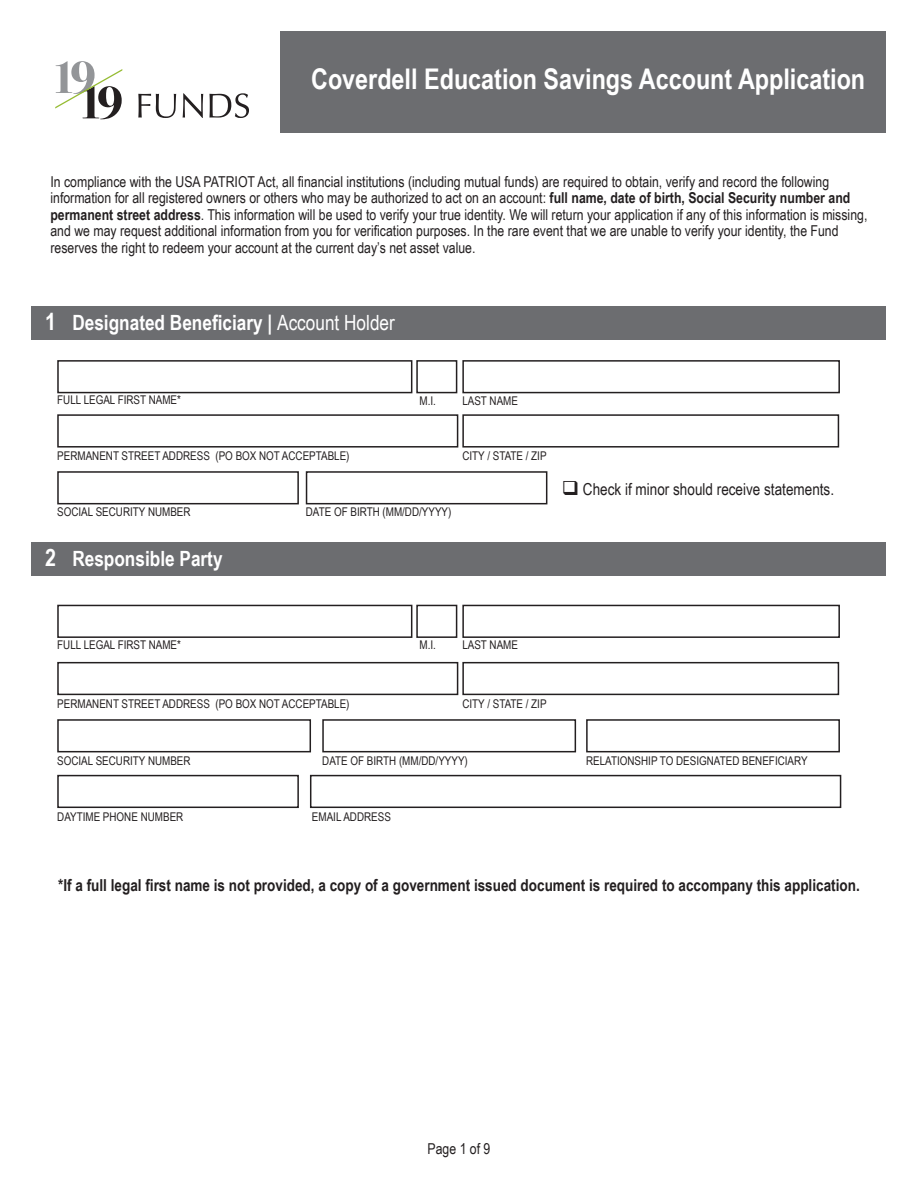
<style>
.page{position:relative;width:918px;height:1188px;background:#fff}
.page>*{position:absolute;margin:0;border:0;box-sizing:border-box;transform-origin:0 0}
.t1{font:700 28.5px "Arial Narrow";color:#fff}
.t2{font:700 21px "Arial Narrow";color:#fff}
.t3{font:700 16.5px "Arial Narrow";color:#231f20}
.t4{font:16.5px "Arial Narrow";color:#231f20}
.t5{font:15px/16.5px "Arial Narrow";color:#231f20}
.t6{font:12px "Arial Narrow";color:#231f20}
.s1{font-weight:700}
.s2{font-size:24px}
.s3{font-weight:400}
</style>
<div class="page">
<div style="left:280px;top:32px;width:606px;height:101px;background:#6c6d70"></div>
<div style="left:57px;top:360px;width:355px;height:33px;border:2px solid #231f20"></div>
<div style="left:57px;top:471px;width:242px;height:33px;border:2px solid #231f20"></div>
<div style="left:57px;top:775px;width:242px;height:33px;border:2px solid #231f20"></div>
<div style="left:310px;top:775px;width:531px;height:33px;border:2px solid #231f20"></div>
<div style="left:306px;top:471px;width:241px;height:33px;border:2px solid #231f20"></div>
<div style="left:57px;top:414px;width:401px;height:34px;border:2px solid #231f20"></div>
<div style="left:462px;top:414px;width:377px;height:34px;border:2px solid #231f20"></div>
<div style="left:416px;top:360px;width:41px;height:33px;border:2px solid #231f20"></div>
<div style="left:462px;top:360px;width:378px;height:33px;border:2px solid #231f20"></div>
<div style="left:32px;top:542px;width:854px;height:34px;background:#6c6d70"></div>
<div style="left:57px;top:605px;width:355px;height:33px;border:2px solid #231f20"></div>
<div style="left:57px;top:719px;width:254px;height:33px;border:2px solid #231f20"></div>
<div style="left:322px;top:719px;width:254px;height:33px;border:2px solid #231f20"></div>
<div style="left:57px;top:662px;width:401px;height:33px;border:2px solid #231f20"></div>
<div style="left:462px;top:662px;width:377px;height:33px;border:2px solid #231f20"></div>
<div style="left:416px;top:605px;width:41px;height:33px;border:2px solid #231f20"></div>
<div style="left:462px;top:605px;width:378px;height:33px;border:2px solid #231f20"></div>
<div style="left:586px;top:719px;width:254px;height:33px;border:2px solid #231f20"></div>
<svg style="left:138px;top:94px;width:38px;height:24px"></svg>
<svg style="left:183px;top:93px;width:20px;height:25px"></svg>
<svg style="left:209px;top:93px;width:40px;height:25px"></svg>
<svg style="left:55px;top:61px;width:67px;height:58px"></svg>
<div style="left:32px;top:306px;width:854px;height:34px;background:#6c6d70"></div>
<p class="t1" style="left:311px;top:57px;width:556px">Coverdell Education Savings Account Application</p>
<p class="t5" style="left:50px;top:173px;width:819px">In compliance with the USA PATRIOT Act, all financial institutions (including mutual funds) are required to obtain, verify and record the following information for all registered owners or others who may be authorized to act on an account: <span class="s1">full name, date of birth, Social Security number and permanent street address</span>. This information will be used to verify your true identity. We will return your application if any of this information is missing, and we may request additional information from you for verification purposes. In the rare event that we are unable to verify your identity, the Fund reserves the right to redeem your account at the current day’s net asset value.</p>
<p class="t2" style="left:45px;top:307px;width:351px"><span class="s2">1</span> Designated Beneficiary | <span class="s3">Account Holder</span></p>
<p class="t6" style="left:57px;top:391px;width:125px">FULL LEGAL FIRST NAME*</p>
<p class="t6" style="left:420px;top:392px;width:18px">M.I.</p>
<p class="t6" style="left:462px;top:392px;width:57px">LAST NAME</p>
<p class="t6" style="left:57px;top:447px;width:294px">PERMANENT STREET ADDRESS (PO BOX NOT ACCEPTABLE)</p>
<p class="t6" style="left:462px;top:447px;width:86px">CITY / STATE / ZIP</p>
<p class="t6" style="left:57px;top:503px;width:135px">SOCIAL SECURITY NUMBER</p>
<p class="t2" style="left:45px;top:543px;width:179px"><span class="s2">2</span> Responsible Party</p>
<p class="t6" style="left:306px;top:503px;width:147px">DATE OF BIRTH (MM/DD/YYYY)</p>
<p class="t4" style="left:562px;top:477px;width:274px">❑ Check if minor should receive statements.</p>
<p class="t6" style="left:57px;top:636px;width:125px">FULL LEGAL FIRST NAME*</p>
<p class="t6" style="left:420px;top:636px;width:18px">M.I.</p>
<p class="t6" style="left:462px;top:636px;width:57px">LAST NAME</p>
<p class="t6" style="left:57px;top:695px;width:294px">PERMANENT STREET ADDRESS (PO BOX NOT ACCEPTABLE)</p>
<p class="t6" style="left:462px;top:695px;width:86px">CITY / STATE / ZIP</p>
<p class="t6" style="left:57px;top:752px;width:135px">SOCIAL SECURITY NUMBER</p>
<p class="t6" style="left:322px;top:752px;width:147px">DATE OF BIRTH (MM/DD/YYYY)</p>
<p class="t6" style="left:57px;top:808px;width:128px">DAYTIME PHONE NUMBER</p>
<p class="t6" style="left:312px;top:808px;width:80px">EMAIL ADDRESS</p>
<p class="t6" style="left:586px;top:752px;width:223px">RELATIONSHIP TO DESIGNATED BENEFICIARY</p>
<p class="t3" style="left:58px;top:872px;width:803px">*If a full legal first name is not provided, a copy of a government issued document is required to accompany this application.</p>
<p class="t5" style="left:428px;top:1139px;width:64px">Page 1 of 9</p>
</div>
